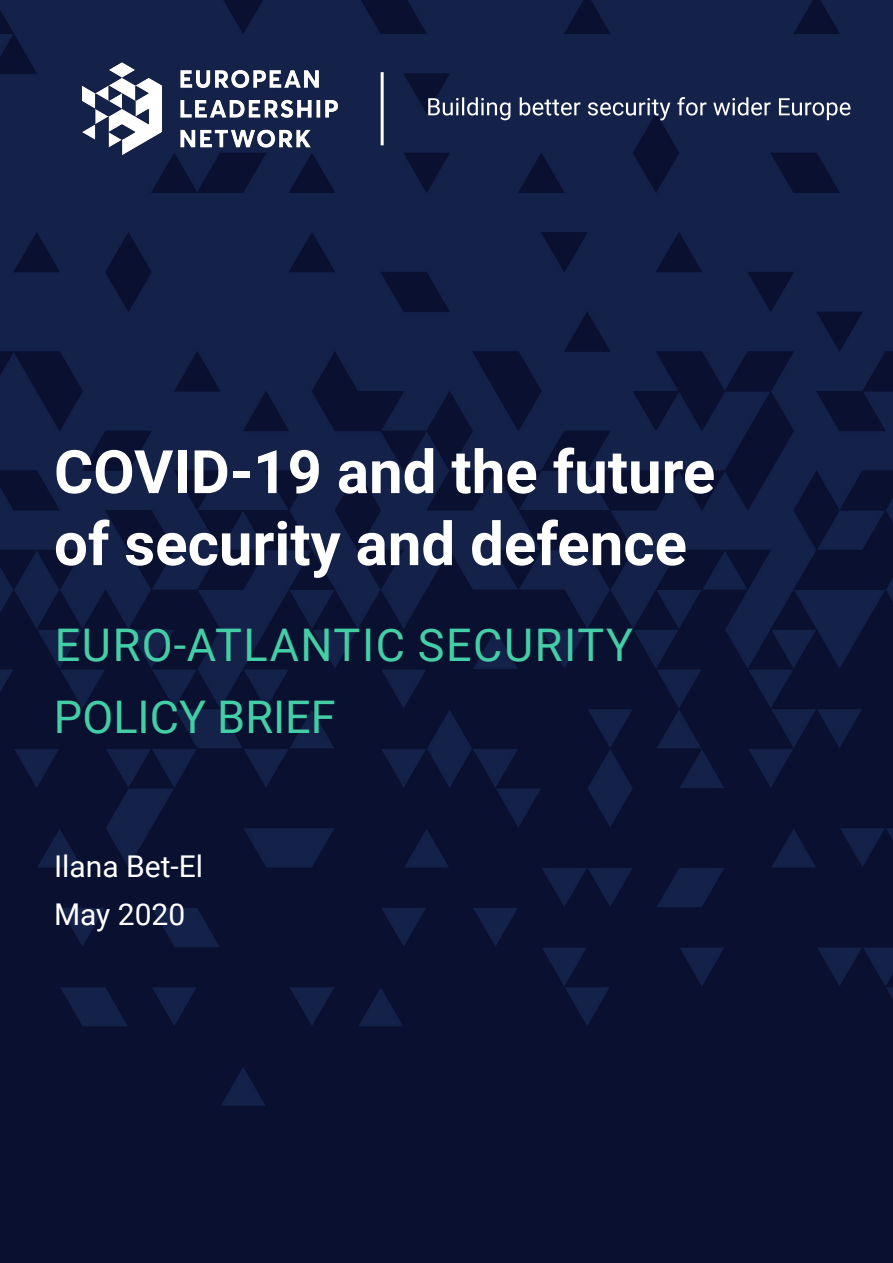
<style>
.page{position:relative;width:893px;height:1263px;background:#fff}
.page>*{position:absolute;margin:0;border:0;box-sizing:border-box;transform-origin:0 0}
.t1{font:700 60px/72px "Roboto";color:#fff}
.t2{font:45px/72px "Roboto";letter-spacing:.035em;color:#44cea5}
.t3{font:30px/48px "Roboto";color:#fff}
</style>
<div class="page">
<img style="left:0;top:0;width:893px;height:1263px">
<img style="left:74px;top:55px;width:271px;height:108px">
<hr style="left:381px;top:72px;width:3px;height:73px;background:#fff">
<svg style="left:428px;top:97px;width:422px;height:23px;background:#485270"></svg>
<p class="t1" style="left:54px;top:433px;width:663px">COVID-19 and the future of security and defence</p>
<p class="t2" style="left:54px;top:607px;width:581px">EURO-ATLANTI C SECURITY<br>POLICY BRIEF</p>
<p class="t3" style="left:54px;top:841px;width:151px">ILANA BET-EL<br>MAY 2020</p>
</div>
